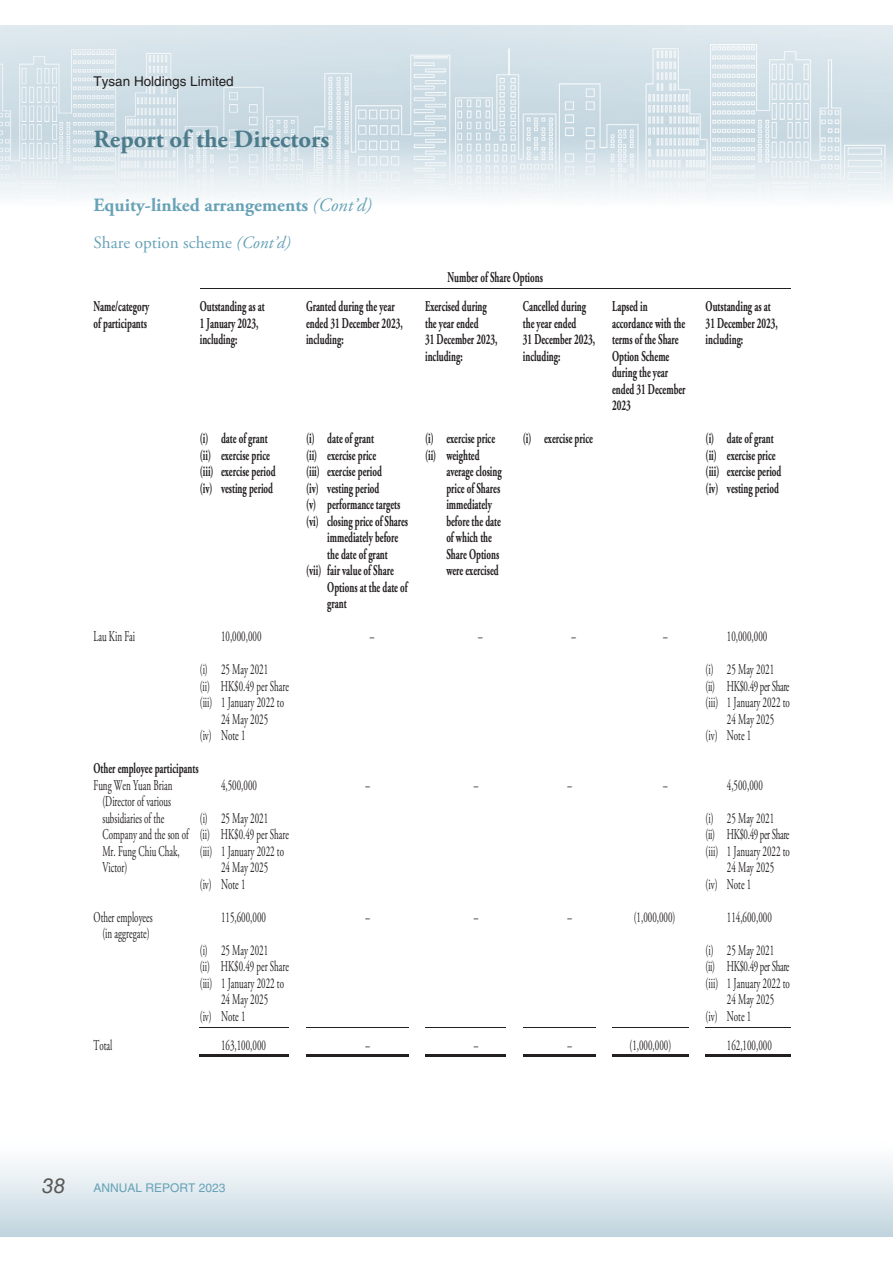
<style>
.page{position:relative;width:893px;height:1263px;background:#fff}
.page>*{position:absolute;margin:0;border:0;box-sizing:border-box;transform-origin:0 0}
.t1{font:700 24.75px "Adobe Garamond Pro";color:#4c7b8c}
.t2{font:italic 21px "Helvetica LT Std";color:#595856}
.t3{font:700 18.75px "Adobe Garamond Pro";color:#67a2b7}
.t4{font:17.25px "Adobe Garamond Pro";color:#67a2b7}
.t5{font:700 15px/16.5px "Adobe Garamond Pro";color:#231f20;scale:.6 1}
.t6{font:15px/33px "Adobe Garamond Pro";color:#231f20;scale:.6 1}
.t7{font:15px "Adobe Garamond Pro";letter-spacing:-.04em;color:#231f20;scale:.6 1}
.t8{font:13.5px "Helvetica LT Std";color:#231f20}
.t9{font:12px "Helvetica LT Std";color:#67a2b7}
.s1{font-weight:400;font-style:italic}
.s2{font-style:italic}
</style>
<div class="page">
<img style="left:0;top:26px;width:893px;height:173px">
<div style="left:0;top:1140px;width:893px;height:97px;background:linear-gradient(to bottom,#fff,#c1d5df)"></div>
<hr style="left:200px;top:288px;width:591px;height:1px;background:#231f20">
<hr style="left:200px;top:1027px;width:89px;height:1px;background:#231f20">
<hr style="left:306px;top:1027px;width:102px;height:1px;background:#231f20">
<hr style="left:425px;top:1027px;width:81px;height:1px;background:#231f20">
<hr style="left:523px;top:1027px;width:72px;height:1px;background:#231f20">
<hr style="left:612px;top:1027px;width:77px;height:1px;background:#231f20">
<hr style="left:706px;top:1027px;width:85px;height:1px;background:#231f20">
<hr style="left:200px;top:1054px;width:89px;height:2px;background:#231f20">
<hr style="left:200px;top:1057px;width:89px;height:1px;background:#231f20">
<hr style="left:306px;top:1054px;width:102px;height:2px;background:#231f20">
<hr style="left:306px;top:1057px;width:102px;height:1px;background:#231f20">
<hr style="left:425px;top:1054px;width:81px;height:2px;background:#231f20">
<hr style="left:425px;top:1057px;width:81px;height:1px;background:#231f20">
<hr style="left:523px;top:1054px;width:72px;height:2px;background:#231f20">
<hr style="left:523px;top:1057px;width:72px;height:1px;background:#231f20">
<hr style="left:612px;top:1054px;width:77px;height:2px;background:#231f20">
<hr style="left:612px;top:1057px;width:77px;height:1px;background:#231f20">
<hr style="left:706px;top:1054px;width:85px;height:2px;background:#231f20">
<hr style="left:706px;top:1057px;width:85px;height:1px;background:#231f20">
<p class="t8" style="left:94px;top:76px;width:142px">Tysan Holdings Limited</p>
<h1 class="t1" style="left:94px;top:129px;width:237px">Report of the Directors</h1>
<p class="t3" style="left:94px;top:198px;width:280px">Equity-linked arrangements <span class="s1">(Cont’d)</span></p>
<p class="t4" style="left:94px;top:235px;width:199px">Share option scheme <span class="s2">(Cont’d)</span></p>
<p class="t5" style="left:447px;top:270px;width:161px">Number of Share Options</p>
<p class="t5" style="left:94px;top:300px;width:94px">Name/category of participants</p>
<p class="t5" style="left:200px;top:300px;width:110px">Outstanding as at<br>1 January 2023, including:</p>
<p class="t5" style="left:306px;top:300px;width:163px">Granted during the year ended 31 December 2023, including:</p>
<p class="t5" style="left:425px;top:300px;width:122px">Exercised during the year ended<br>31 December 2023, including:</p>
<p class="t5" style="left:523px;top:300px;width:122px">Cancelled during the year ended<br>31 December 2023, including:</p>
<p class="t5" style="left:612px;top:300px;width:124px">Lapsed in accordance with the terms of the Share<br>Option Scheme during the year ended 31 December<br>2023</p>
<p class="t5" style="left:706px;top:300px;width:122px">Outstanding as at<br>31 December 2023, including:</p>
<p class="t5" style="left:200px;top:432px;width:128px">(i) date of grant (ii) exercise price (iii) exercise period (iv) vesting period</p>
<p class="t5" style="left:306px;top:432px;width:115px">(i) date of grant</p>
<p class="t5" style="left:523px;top:432px;width:118px">(i) exercise price</p>
<p class="t5" style="left:706px;top:432px;width:128px">(i) date of grant (ii) exercise price (iii) exercise period (iv) vesting period</p>
<p class="t5" style="left:425px;top:432px;width:118px">(i) exercise price (ii) weighted</p>
<p class="t5" style="left:446px;top:465px;width:94px">average closing price of Shares immediately before the date of which the<br>Share Options were exercised</p>
<p class="t5" style="left:306px;top:448px;width:118px">(ii) exercise price</p>
<p class="t5" style="left:306px;top:465px;width:128px">(iii) exercise period</p>
<p class="t5" style="left:306px;top:481px;width:124px">(iv) vesting period</p>
<p class="t5" style="left:306px;top:497px;width:159px">(v) performance targets</p>
<p class="t5" style="left:306px;top:514px;width:172px">(vi) closing price of Shares</p>
<p class="t5" style="left:327px;top:530px;width:120px">immediately before</p>
<p class="t5" style="left:327px;top:547px;width:102px">the date of grant</p>
<p class="t5" style="left:306px;top:563px;width:148px">(vii) fair value of Share</p>
<p class="t5" style="left:327px;top:580px;width:135px">Options at the date of</p>
<p class="t5" style="left:327px;top:596px;width:34px">grant</p>
<p class="t6" style="left:94px;top:621px;width:71px">Lau Kin Fai</p>
<p class="t6" style="left:200px;top:621px;width:116px;text-indent:21px">10,000,000 (i) 25 May 2021</p>
<p class="t6" style="left:200px;top:671px;width:150px">(ii) HK$0.49 per Share</p>
<p class="t6" style="left:200px;top:687px;width:142px">(iii) 1 January 2022 to</p>
<p class="t6" style="left:221px;top:704px;width:80px">24 May 2025</p>
<p class="t6" style="left:200px;top:720px;width:78px">(iv) Note 1</p>
<p class="t5" style="left:94px;top:761px;width:177px">Other employee participants</p>
<p class="t6" style="left:102px;top:778px;width:146px;line-height:16.5px;text-indent:-9px">Fung Wen Yuan Brian (Director of various subsidiaries of the<br>Company and the son of<br>Mr. Fung Chiu Chak,<br>Victor)</p>
<p class="t6" style="left:200px;top:770px;width:116px;text-indent:21px">4,500,000 (i) 25 May 2021</p>
<p class="t6" style="left:200px;top:819px;width:150px">(ii) HK$0.49 per Share</p>
<p class="t6" style="left:200px;top:836px;width:142px">(iii) 1 January 2022 to</p>
<p class="t6" style="left:221px;top:852px;width:80px">24 May 2025</p>
<p class="t6" style="left:200px;top:869px;width:78px">(iv) Note 1</p>
<p class="t6" style="left:94px;top:910px;width:100px;line-height:16.5px;text-align:center">Other employees (in aggregate)</p>
<p class="t6" style="left:200px;top:902px;width:116px;text-align:right">115,600,000<br>(i) 25 May 2021</p>
<p class="t6" style="left:200px;top:951px;width:150px">(ii) HK$0.49 per Share</p>
<p class="t6" style="left:200px;top:968px;width:142px">(iii) 1 January 2022 to</p>
<p class="t6" style="left:221px;top:984px;width:80px">24 May 2025</p>
<p class="t6" style="left:200px;top:1001px;width:78px">(iv) Note 1</p>
<p class="t6" style="left:370px;top:621px;width:9px">–</p>
<p class="t6" style="left:478px;top:621px;width:9px">–</p>
<p class="t6" style="left:572px;top:621px;width:9px">–</p>
<p class="t6" style="left:663px;top:621px;width:9px">–</p>
<p class="t6" style="left:706px;top:621px;width:116px;text-indent:21px">10,000,000 (i) 25 May 2021</p>
<p class="t7" style="left:706px;top:680px;width:141px">(ii) HK$0.49 per Share</p>
<p class="t6" style="left:706px;top:687px;width:142px">(iii) 1 January 2022 to</p>
<p class="t6" style="left:727px;top:704px;width:80px">24 May 2025</p>
<p class="t6" style="left:706px;top:720px;width:78px">(iv) Note 1</p>
<p class="t6" style="left:365px;top:770px;width:9px">–</p>
<p class="t6" style="left:474px;top:770px;width:9px">–</p>
<p class="t6" style="left:567px;top:770px;width:9px">–</p>
<p class="t6" style="left:663px;top:770px;width:9px">–</p>
<p class="t6" style="left:706px;top:770px;width:116px;text-indent:21px">4,500,000 (i) 25 May 2021</p>
<p class="t7" style="left:706px;top:828px;width:141px">(ii) HK$0.49 per Share</p>
<p class="t6" style="left:706px;top:836px;width:142px">(iii) 1 January 2022 to</p>
<p class="t6" style="left:727px;top:852px;width:80px">24 May 2025</p>
<p class="t6" style="left:706px;top:869px;width:78px">(iv) Note 1</p>
<p class="t6" style="left:365px;top:902px;width:9px">–</p>
<p class="t6" style="left:474px;top:902px;width:9px">–</p>
<p class="t6" style="left:567px;top:902px;width:9px">–</p>
<p class="t6" style="left:634px;top:902px;width:71px">(1,000,000)</p>
<p class="t6" style="left:706px;top:902px;width:116px;text-align:right">114,600,000<br>(i) 25 May 2021</p>
<p class="t7" style="left:706px;top:960px;width:141px">(ii) HK$0.49 per Share</p>
<p class="t6" style="left:706px;top:968px;width:142px">(iii) 1 January 2022 to</p>
<p class="t6" style="left:727px;top:984px;width:80px">24 May 2025</p>
<p class="t6" style="left:706px;top:1001px;width:78px">(iv) Note 1</p>
<p class="t6" style="left:94px;top:1030px;width:33px">Total</p>
<p class="t6" style="left:221px;top:1030px;width:76px">163,100,000</p>
<p class="t6" style="left:365px;top:1030px;width:9px">–</p>
<p class="t6" style="left:474px;top:1030px;width:9px">–</p>
<p class="t6" style="left:567px;top:1030px;width:9px">–</p>
<p class="t6" style="left:629px;top:1030px;width:71px">(1,000,000)</p>
<p class="t6" style="left:727px;top:1030px;width:76px">162,100,000</p>
<h2 class="t2" style="left:42px;top:1174px;width:25px">38</h2>
<p class="t9" style="left:94px;top:1183px;width:133px">ANNUAL REPORT 2023</p>
</div>
